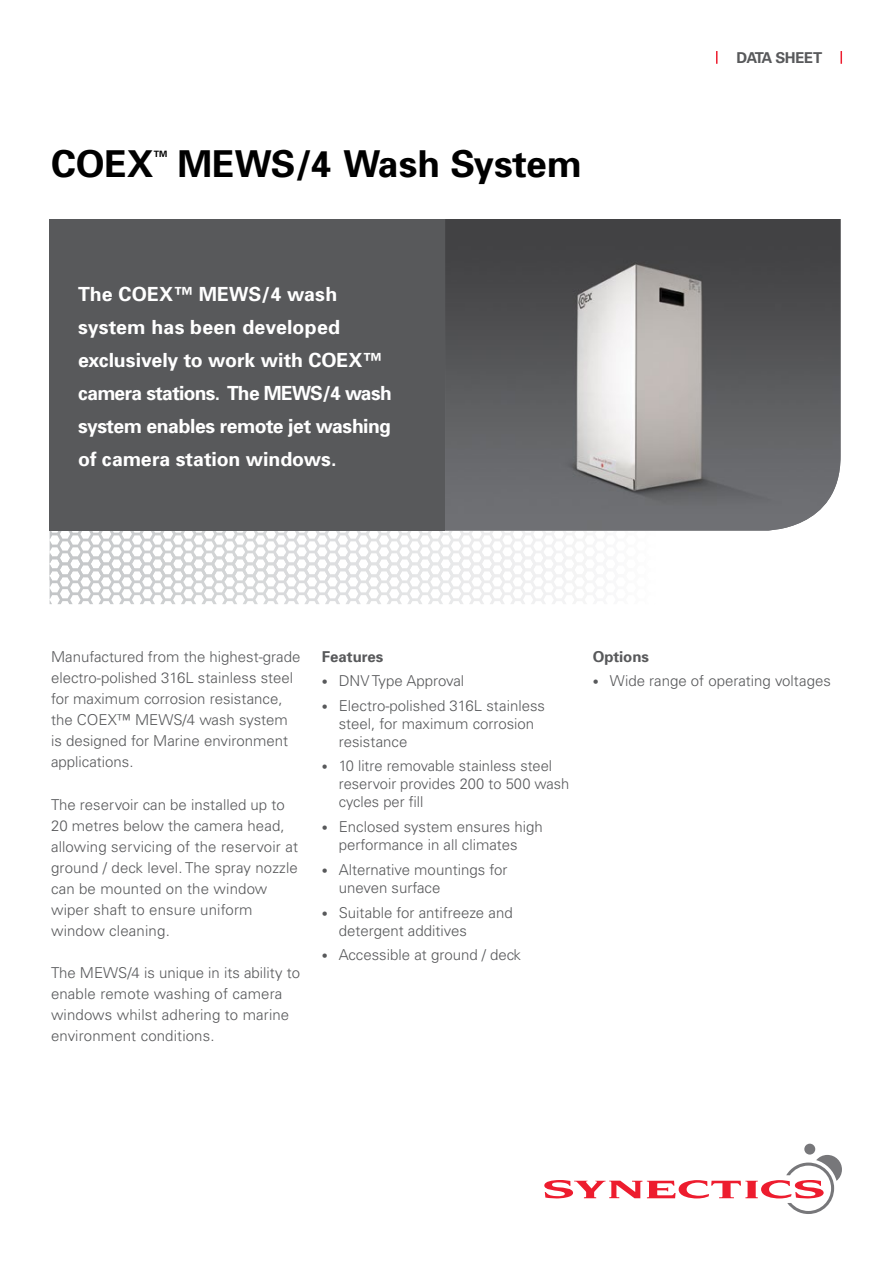
<style>
.page{position:relative;width:893px;height:1263px;background:#fff}
.page>*{position:absolute;margin:0;border:0;box-sizing:border-box;transform-origin:0 0}
.t1{font:700 37.05px "Univers";color:#000}
.t2{font:700 19.5px/33px "Univers";letter-spacing:-.01em;color:#fff}
.t3{font:300 15px/21px "Univers";color:#58595b}
.t4{font:700 15px "Univers";letter-spacing:-.01em;color:#58595b}
.t5{font:700 15px "Univers";letter-spacing:-.035em;color:#58595b}
.t6{font:700 8.7px "Univers";color:#000}
.s1{font-size:12px}
</style>
<div class="page">
<div style="left:804px;top:1144px;width:11px;height:10px;background:#77777a;border-radius:50%"></div>
<svg style="left:544px;top:1155px;width:298px;height:59px"></svg>
<svg style="left:840px;top:51px;width:2px;height:13px"></svg>
<svg style="left:716px;top:51px;width:1px;height:13px"></svg>
<svg style="left:50px;top:531px;width:529px;height:73px"></svg>
<div style="left:50px;top:219px;width:395px;height:312px;background:#58595b"></div>
<img style="left:445px;top:219px;width:395px;height:312px">
<h1 class="t1" style="left:51px;top:140px;width:104px">COEX</h1>
<p class="t6" style="left:154px;top:148px;width:15px">TM</p>
<h1 class="t1" style="left:178px;top:140px;width:406px">MEWS/4 Wash System</h1>
<h2 class="t2" style="left:78px;top:277px;width:315px">The COEX™ MEWS/4 wash system has been developed exclusively to work with COEX™ camera stations. The MEWS/4 wash system enables remote jet washing of camera station windows.</h2>
<p class="t5" style="left:736px;top:48px;width:87px">DATA SHEET</p>
<p class="t3" style="left:51px;top:647px;width:251px">Manufactured from the highest-grade electro-polished 316L stainless steel for maximum corrosion resistance, the COEX™ MEWS/4 wash system is designed for Marine environment applications.</p>
<p class="t3" style="left:51px;top:794px;width:249px">The reservoir can be installed up to<br>20 metres below the camera head, allowing servicing of the reservoir at ground / deck level. The spray nozzle can be mounted on the window wiper shaft to ensure uniform window cleaning.</p>
<p class="t3" style="left:51px;top:962px;width:251px">The MEWS/4 is unique in its ability to enable remote washing of camera windows whilst adhering to marine environment conditions.</p>
<p class="t4" style="left:322px;top:647px;width:63px">Features</p>
<p class="t3" style="left:322px;top:670px;width:144px"><span class="s1">•</span> DNV Type Approval</p>
<p class="t3" style="left:339px;top:696px;width:208px;line-height:18px;text-indent:-17px"><span class="s1">•</span> Electro-polished 316L stainless steel, for maximum corrosion resistance</p>
<p class="t3" style="left:339px;top:757px;width:232px;line-height:18px;text-indent:-17px"><span class="s1">•</span> 10 litre removable stainless steel reservoir provides 200 to 500 wash cycles per fill</p>
<p class="t3" style="left:322px;top:818px;width:222px;line-height:18px;text-align:center"><span class="s1">•</span> Enclosed system ensures high performance in all climates</p>
<p class="t3" style="left:339px;top:860px;width:170px;line-height:18px;text-indent:-17px"><span class="s1">•</span> Alternative mountings for uneven surface</p>
<p class="t3" style="left:339px;top:903px;width:175px;line-height:18px;text-indent:-17px"><span class="s1">•</span> Suitable for antifreeze and detergent additives</p>
<p class="t3" style="left:322px;top:944px;width:201px"><span class="s1">•</span> Accessible at ground / deck</p>
<p class="t4" style="left:593px;top:647px;width:58px">Options</p>
<p class="t3" style="left:593px;top:670px;width:240px"><span class="s1">•</span> Wide range of operating voltages</p>
</div>
